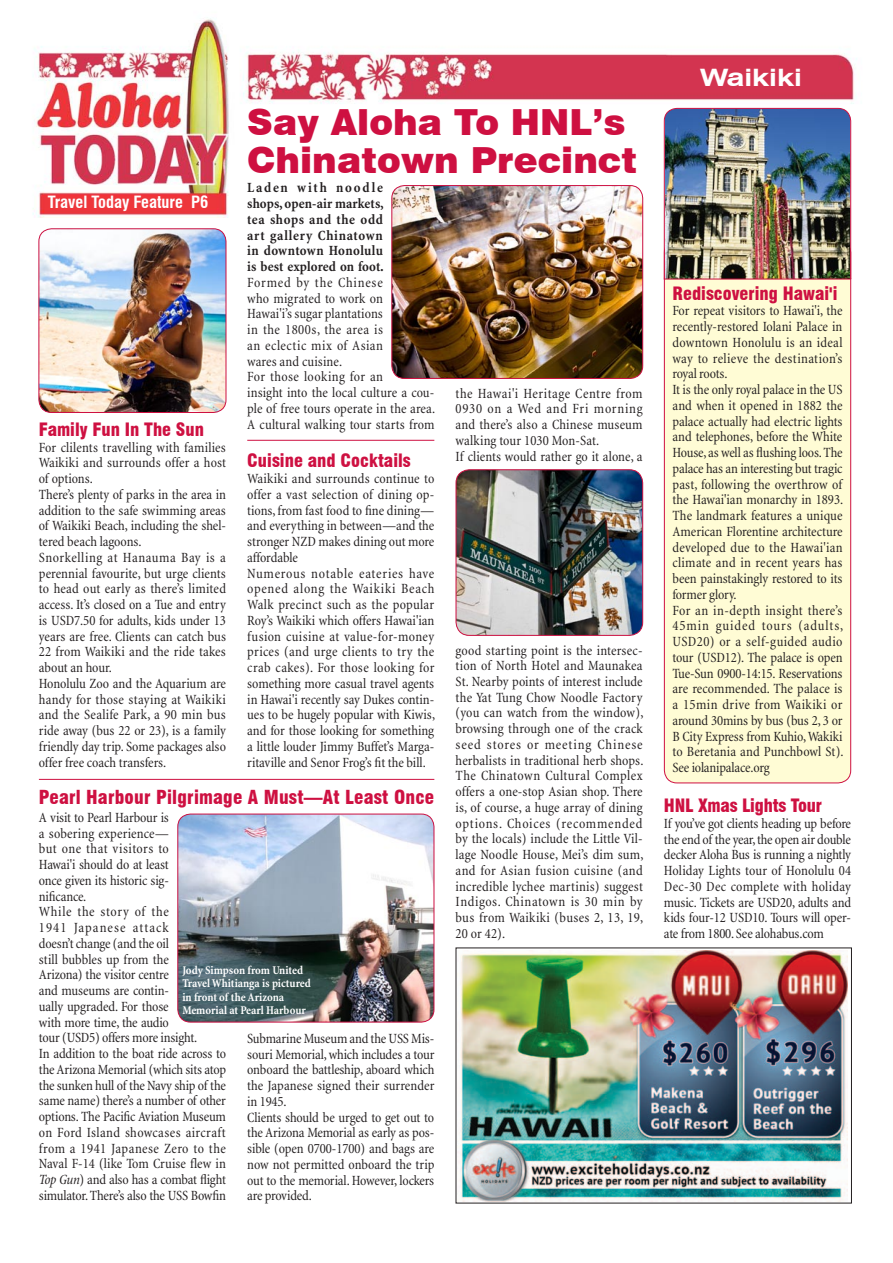
<style>
.page{position:relative;width:893px;height:1263px;background:#fff}
.page>*{position:absolute;margin:0;border:0;box-sizing:border-box;transform-origin:0 0}
.t1{font:900 36px/37.5px "Swiss 721 BT";color:#ce1041}
.t2{font:700 expanded 24px "Swiss 721 BT";color:#fff}
.t3{font:900 condensed 18.9px "Swiss 721 BT";letter-spacing:.01em;color:#ce1041}
.t4{font:900 condensed 18px "Swiss 721 BT";color:#ce1041}
.t5{font:700 condensed 16.5px "Swiss 721 BT";color:#fff}
.t6{font:condensed 14.25px/15.8px "Minion";color:#231f20}
.t7{font:700 condensed 14.25px/15.8px "Minion";letter-spacing:.015em;color:#231f20;text-align:justify}
.t8{font:700 condensed 12px/13.5px "Minion";letter-spacing:-.005em;color:#fff}
.s1{font-style:italic}
</style>
<div class="page">
<div style="left:664px;top:240px;width:187px;height:543px;background:#fffcd5;border-radius:13px"></div>
<div style="left:664px;top:240px;width:187px;height:543px;border:1px solid #ce1041;border-radius:13px"></div>
<img style="left:33px;top:18px;width:824px;height:199px">
<img style="left:458px;top:950px;width:389px;height:251px">
<img style="left:456px;top:470px;width:187px;height:165px">
<div style="left:456px;top:469px;width:187px;height:167px;border:1px solid #ce1041;border-radius:13px"></div>
<img style="left:178px;top:814px;width:256px;height:208px">
<div style="left:177px;top:814px;width:257px;height:208px;border:1px solid #ce1041;border-radius:13px"></div>
<img style="left:39px;top:229px;width:187px;height:183px">
<div style="left:39px;top:228px;width:187px;height:185px;border:1px solid #ce1041;border-radius:13px"></div>
<hr style="left:247px;top:440px;width:187px;height:1px;background:#ce1041">
<hr style="left:39px;top:779px;width:395px;height:1px;background:#ce1041">
<img style="left:392px;top:186px;width:251px;height:192px">
<div style="left:391px;top:185px;width:252px;height:194px;border:1px solid #ce1041;border-radius:13px"></div>
<img style="left:663px;top:108px;width:188px;height:172px">
<h1 class="t1" style="left:247px;top:104px;width:391px">Say Aloha To HNL’s<br>Chinatown Precinct</h1>
<p class="t5" style="left:48px;top:192px;width:162px">Travel Today Feature P6</p>
<p class="t4" style="left:39px;top:419px;width:167px">Family Fun In The Sun</p>
<p class="t6" style="left:39px;top:440px;width:189px">For clilents travelling with families<br>Waikiki and surrounds offer a host of options.<br>There’s plenty of parks in the area in addition to the safe swimming areas of Waikiki Beach, including the shel&shy;tered beach lagoons.<br>Snorkelling at Hanauma Bay is a perennial favourite, but urge clients to head out early as there’s limited access. It’s closed on a Tue and entry is USD7.50 for adults, kids under 13 years are free. Clients can catch bus<br>22 from Waikiki and the ride takes about an hour.<br>Honolulu Zoo and the Aquarium are handy for those staying at Waikiki and the Sealife Park, a 90 min bus ride away (bus 22 or 23), is a family friendly day trip. Some packages also offer free coach transfers.</p>
<p class="t7" style="left:247px;top:180px;width:138px">Laden with noodle shops, open-air markets, tea shops and the odd art gallery Chinatown in downtown Honolulu is best explored on foot.</p>
<p class="t6" style="left:247px;top:275px;width:189px">Formed by the Chinese<br>who migrated to work on<br>Hawai'i’s sugar plantations<br>in the 1800s, the area is<br>an eclectic mix of Asian<br>wares and cuisine.<br>For those looking for an<br>insight into the local culture a cou&shy;ple of free tours operate in the area.<br>A cultural walking tour starts from</p>
<p class="t4" style="left:247px;top:450px;width:165px">Cuisine and Cocktails</p>
<p class="t6" style="left:247px;top:471px;width:189px">Waikiki and surrounds continue to offer a vast selection of dining op&shy;tions, from fast food to fine dining— and everything in between—and the stronger NZD makes dining out more affordable<br>Numerous notable eateries have opened along the Waikiki Beach Walk precinct such as the popular Roy’s Waikiki which offers Hawai'ian fusion cuisine at value-for-money prices (and urge clients to try the crab cakes). For those looking for something more casual travel agents in Hawai'i recently say Dukes contin&shy;ues to be hugely popular with Kiwis, and for those looking for something a little louder Jimmy Buffet’s Marga&shy;ritaville and Senor Frog’s fit the bill.</p>
<h3 class="t3" style="left:39px;top:786px;width:397px">Pearl Harbour Pilgrimage A Must—At Least Once</h3>
<p class="t6" style="left:39px;top:810px;width:189px">A visit to Pearl Harbour is<br>a sobering experience—<br>but one that visitors to<br>Hawai'i should do at least<br>once given its historic sig-<br>nificance.<br>While the story of the<br>1941 Japanese attack<br>doesn’t change (and the oil<br>still bubbles up from the<br>Arizona) the visitor centre<br>and museums are contin-<br>ually upgraded. For those<br>with more time, the audio<br>tour (USD5) offers more insight.<br>In addition to the boat ride across to the Arizona Memorial (which sits atop the sunken hull of the Navy ship of the same name) there’s a number of other options. The Pacific Aviation Museum on Ford Island showcases aircraft from a 1941 Japanese Zero to the<br>Naval F-14 (like Tom Cruise flew in<br><span class="s1">Top Gun</span>) and also has a combat flight simulator. There’s also the USS Bowfin</p>
<p class="t8" style="left:182px;top:963px;width:130px">Jody Simpson from United<br>Travel Whitianga is pictured in front of the Arizona<br>Memorial at Pearl Harbour</p>
<p class="t6" style="left:247px;top:1031px;width:189px">Submarine Museum and the USS Mis&shy;souri Memorial, which includes a tour onboard the battleship, aboard which the Japanese signed their surrender in 1945.<br>Clients should be urged to get out to the Arizona Memorial as early as pos&shy;sible (open 0700-1700) and bags are now not permitted onboard the trip out to the memorial. However, lockers are provided.</p>
<p class="t6" style="left:456px;top:386px;width:189px">the Hawai'i Heritage Centre from<br>0930 on a Wed and Fri morning and there’s also a Chinese museum walking tour 1030 Mon-Sat.<br>If clients would rather go it alone, a</p>
<p class="t6" style="left:456px;top:642px;width:189px;text-align:justify">good starting point is the intersec&shy;tion of North Hotel and Maunakea St. Nearby points of interest include the Yat Tung Chow Noodle Factory (you can watch from the window), browsing through one of the crack seed stores or meeting Chinese herbalists in traditional herb shops.<br>The Chinatown Cultural Complex offers a one-stop Asian shop. There is, of course, a huge array of dining options. Choices (recommended by the locals) include the Little Vil&shy;lage Noodle House, Mei’s dim sum, and for Asian fusion cuisine (and incredible lychee martinis) suggest Indigos. Chinatown is 30 min by bus from Waikiki (buses 2, 13, 19, 20 or 42).</p>
<h2 class="t2" style="left:700px;top:63px;width:103px">Waikiki</h2>
<p class="t4" style="left:672px;top:282px;width:166px">Rediscovering Hawai'i</p>
<p class="t6" style="left:672px;top:303px;width:173px">For repeat visitors to Hawai'i, the recently-restored Iolani Palace in downtown Honolulu is an ideal way to relieve the destination’s royal roots.<br>It is the only royal palace in the US and when it opened in 1882 the palace actually had electric lights and telephones, before the White<br>House, as well as flushing loos. The palace has an interesting but tragic past, following the overthrow of the Hawai'ian monarchy in 1893.<br>The landmark features a unique<br>American Florentine architecture developed due to the Hawai'ian climate and in recent years has been painstakingly restored to its former glory.<br>For an in-depth insight there’s<br>45min guided tours (adults,<br>USD20) or a self-guided audio tour (USD12). The palace is open<br>Tue-Sun 0900-14:15. Reservations are recommended. The palace is a 15min drive from Waikiki or around 30mins by bus (bus 2, 3 or<br>B City Express from Kuhio, Wakiki to Beretania and Punchbowl St).<br>See iolanipalace.org</p>
<p class="t4" style="left:664px;top:795px;width:160px">HNL Xmas Lights Tour</p>
<p class="t6" style="left:664px;top:816px;width:189px;text-align:justify">If you’ve got clients heading up before the end of the year, the open air double decker Aloha Bus is running a nightly Holiday Lights tour of Honolulu 04<br>Dec-30 Dec complete with holiday music. Tickets are USD20, adults and kids four-12 USD10. Tours will oper&shy;ate from 1800. See alohabus.com</p>
</div>
